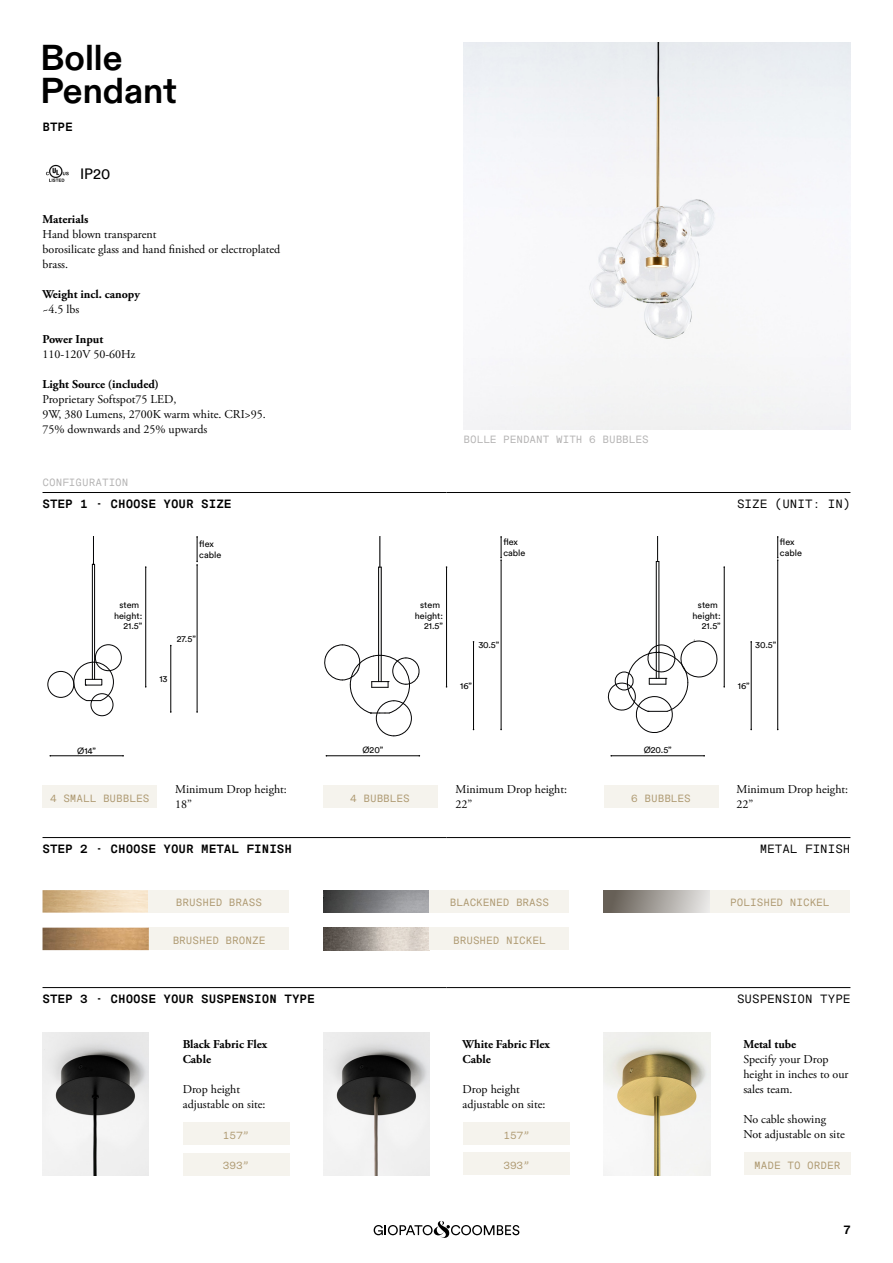
<style>
.page{position:relative;width:893px;height:1263px;background:#fff}
.page>*{position:absolute;margin:0;border:0;box-sizing:border-box;transform-origin:0 0}
.t1{font:700 36px/33px "ABC Diatype";color:#000}
.t2{font:15px "Circular TT";color:#000}
.t3{font:12px/15px "Adobe Garamond Pro";color:#000}
.t4{font:700 12px/15px "Adobe Garamond Pro";color:#000}
.t5{font:700 12px "Messina Sans Mono";color:#000}
.t6{font:12px "Messina Sans Mono";color:#000}
.t7{font:700 12px "ABC Diatype";color:#000}
.t8{font:10.5px "Messina Sans Mono";color:#ad986f}
.t9{font:10.5px "Messina Sans Mono";color:#b3b2b2}
.t10{font:9px/10.5px "Circular TT";color:#000}
</style>
<div class="page">
<svg style="left:374px;top:1221px;width:145px;height:17px"></svg>
<hr style="left:43px;top:492px;width:403px;height:1px;background:#000">
<hr style="left:446px;top:492px;width:404px;height:1px;background:#000">
<img style="left:43px;top:890px;width:106px;height:23px">
<img style="left:323px;top:890px;width:106px;height:23px">
<img style="left:323px;top:928px;width:106px;height:22px">
<div style="left:604px;top:890px;width:106px;height:23px;background:linear-gradient(to right,#5d564c,#e8e7e5)"></div>
<div style="left:183px;top:1123px;width:106px;height:22px;background:#f5f3ed"></div>
<div style="left:149px;top:890px;width:140px;height:23px;background:#f5f3ed"></div>
<div style="left:429px;top:890px;width:140px;height:23px;background:#f5f3ed"></div>
<div style="left:710px;top:890px;width:140px;height:23px;background:#f5f3ed"></div>
<div style="left:149px;top:928px;width:140px;height:22px;background:#f5f3ed"></div>
<div style="left:429px;top:928px;width:140px;height:22px;background:#f5f3ed"></div>
<div style="left:463px;top:1122px;width:107px;height:23px;background:#f5f3ed"></div>
<div style="left:183px;top:1153px;width:106px;height:22px;background:#f5f3ed"></div>
<div style="left:463px;top:1153px;width:107px;height:22px;background:#f5f3ed"></div>
<img style="left:43px;top:928px;width:106px;height:22px">
<hr style="left:43px;top:837px;width:403px;height:1px;background:#000">
<hr style="left:446px;top:837px;width:404px;height:1px;background:#000">
<hr style="left:43px;top:987px;width:403px;height:1px;background:#000">
<hr style="left:446px;top:987px;width:404px;height:1px;background:#000">
<img style="left:463px;top:43px;width:387px;height:386px">
<img style="left:46px;top:164px;width:23px;height:18px">
<div style="left:744px;top:1153px;width:106px;height:22px;background:#f5f3ed"></div>
<div style="left:604px;top:785px;width:114px;height:23px;background:#f5f3ed"></div>
<div style="left:323px;top:785px;width:114px;height:23px;background:#f5f3ed"></div>
<div style="left:43px;top:785px;width:114px;height:23px;background:#f5f3ed"></div>
<hr style="left:658px;top:561px;width:1px;height:90px;background:#010202">
<hr style="left:656px;top:561px;width:1px;height:90px;background:#010202">
<svg style="left:607px;top:640px;width:110px;height:93px"></svg>
<svg style="left:657px;top:536px;width:2px;height:26px"></svg>
<hr style="left:611px;top:755px;width:93px;height:1px;background:#000">
<hr style="left:50px;top:755px;width:73px;height:1px;background:#000">
<svg style="left:92px;top:536px;width:3px;height:29px"></svg>
<hr style="left:92px;top:564px;width:1px;height:115px;background:#020203">
<hr style="left:94px;top:564px;width:1px;height:115px;background:#020203">
<svg style="left:73px;top:661px;width:41px;height:41px"></svg>
<div style="left:95px;top:644px;width:27px;height:27px;border:1px solid #020203;border-radius:50%"></div>
<div style="left:91px;top:693px;width:22px;height:23px;border:1px solid #020203;border-radius:50%"></div>
<div style="left:47px;top:671px;width:27px;height:27px;border:1px solid #020203;border-radius:50%"></div>
<hr style="left:378px;top:567px;width:1px;height:88px;background:#020203">
<hr style="left:381px;top:567px;width:1px;height:88px;background:#020203">
<svg style="left:324px;top:644px;width:96px;height:93px"></svg>
<hr style="left:379px;top:536px;width:1px;height:31px;background:#020203">
<hr style="left:326px;top:755px;width:93px;height:1px;background:#000">
<img style="left:43px;top:1032px;width:106px;height:143px">
<img style="left:323px;top:1032px;width:106px;height:143px">
<img style="left:604px;top:1032px;width:106px;height:143px">
<hr style="left:724px;top:567px;width:1px;height:120px;background:#000">
<hr style="left:446px;top:567px;width:1px;height:120px;background:#000">
<hr style="left:145px;top:567px;width:1px;height:120px;background:#000">
<hr style="left:751px;top:642px;width:1px;height:87px;background:#000">
<hr style="left:473px;top:642px;width:1px;height:87px;background:#000">
<hr style="left:777px;top:560px;width:1px;height:169px;background:#000">
<svg style="left:777px;top:536px;width:1px;height:25px"></svg>
<hr style="left:501px;top:560px;width:1px;height:169px;background:#000">
<svg style="left:500px;top:536px;width:2px;height:25px"></svg>
<hr style="left:171px;top:645px;width:1px;height:67px;background:#000">
<hr style="left:197px;top:565px;width:1px;height:147px;background:#000">
<svg style="left:196px;top:536px;width:2px;height:30px"></svg>
<h1 class="t1" style="left:40px;top:43px;width:138px">Bolle<br>Pendant</h1>
<p class="t5" style="left:43px;top:118px;width:32px">BTPE</p>
<p class="t2" style="left:80px;top:165px;width:32px">IP20</p>
<p class="t4" style="left:43px;top:211px;width:47px">Materials</p>
<p class="t3" style="left:43px;top:227px;width:239px">Hand blown transparent<br>borosilicate glass and hand finished or electroplated brass.</p>
<p class="t4" style="left:43px;top:286px;width:99px">Weight incl. canopy</p>
<p class="t3" style="left:43px;top:302px;width:38px">~4.5 lbs</p>
<p class="t4" style="left:43px;top:331px;width:62px">Power Input</p>
<p class="t3" style="left:43px;top:347px;width:94px">110-120V 50-60Hz</p>
<p class="t4" style="left:43px;top:376px;width:118px">Light Source (included)</p>
<p class="t3" style="left:43px;top:392px;width:225px">Proprietary Softspot75 LED,<br>9W, 380 Lumens, 2700K warm white. CRI&gt;95.<br>75% downwards and 25% upwards</p>
<p class="t9" style="left:43px;top:475px;width:87px">CONFIGURATION</p>
<p class="t9" style="left:463px;top:432px;width:187px">BOLLE PENDANT WITH 6 BUBBLES</p>
<p class="t5" style="left:43px;top:495px;width:191px">STEP 1 - CHOOSE YOUR SIZE</p>
<p class="t6" style="left:737px;top:495px;width:115px">SIZE (UNIT: IN)</p>
<p class="t10" style="left:199px;top:539px;width:23px">flex cable</p>
<p class="t10" style="left:119px;top:600px;width:21px">stem</p>
<p class="t10" style="left:114px;top:610px;width:30px">height:</p>
<p class="t10" style="left:123px;top:621px;width:20px">21.5”</p>
<p class="t10" style="left:177px;top:633px;width:21px">27.5”</p>
<p class="t10" style="left:159px;top:674px;width:10px">13</p>
<p class="t10" style="left:503px;top:537px;width:23px">flex cable</p>
<p class="t10" style="left:780px;top:537px;width:23px">flex cable</p>
<p class="t10" style="left:420px;top:600px;width:21px">stem</p>
<p class="t10" style="left:415px;top:610px;width:30px">height:</p>
<p class="t10" style="left:424px;top:621px;width:20px">21.5”</p>
<p class="t10" style="left:698px;top:600px;width:21px">stem</p>
<p class="t10" style="left:692px;top:610px;width:30px">height:</p>
<p class="t10" style="left:702px;top:621px;width:20px">21.5”</p>
<p class="t10" style="left:478px;top:640px;width:23px">30.5”</p>
<p class="t10" style="left:755px;top:640px;width:23px">30.5”</p>
<p class="t10" style="left:460px;top:681px;width:13px">16”</p>
<p class="t10" style="left:738px;top:681px;width:13px">16”</p>
<p class="t10" style="left:77px;top:745px;width:20px">Ø14”</p>
<p class="t10" style="left:362px;top:745px;width:23px">Ø20”</p>
<p class="t10" style="left:644px;top:745px;width:30px">Ø20.5”</p>
<p class="t8" style="left:50px;top:790px;width:101px">4 SMALL BUBBLES</p>
<p class="t8" style="left:350px;top:790px;width:61px">4 BUBBLES</p>
<p class="t8" style="left:631px;top:790px;width:61px">6 BUBBLES</p>
<p class="t3" style="left:737px;top:782px;width:113px">Minimum Drop height:<br>22”</p>
<p class="t3" style="left:175px;top:782px;width:113px">Minimum Drop height:<br>18”</p>
<p class="t3" style="left:456px;top:782px;width:113px">Minimum Drop height:<br>22”</p>
<p class="t5" style="left:43px;top:840px;width:251px">STEP 2 - CHOOSE YOUR METAL FINISH</p>
<p class="t6" style="left:760px;top:840px;width:92px">METAL FINISH</p>
<p class="t8" style="left:176px;top:895px;width:87px">BRUSHED BRASS</p>
<p class="t8" style="left:450px;top:895px;width:101px">BLACKENED BRASS</p>
<p class="t8" style="left:730px;top:895px;width:101px">POLISHED NICKEL</p>
<p class="t8" style="left:173px;top:933px;width:94px">BRUSHED BRONZE</p>
<p class="t8" style="left:453px;top:933px;width:94px">BRUSHED NICKEL</p>
<p class="t5" style="left:43px;top:990px;width:274px">STEP 3 - CHOOSE YOUR SUSPENSION TYPE</p>
<p class="t6" style="left:737px;top:990px;width:115px">SUSPENSION TYPE</p>
<p class="t4" style="left:183px;top:1036px;width:86px">Black Fabric Flex<br>Cable</p>
<p class="t3" style="left:183px;top:1082px;width:84px">Drop height adjustable on site:</p>
<p class="t8" style="left:223px;top:1128px;width:28px">157”</p>
<p class="t4" style="left:463px;top:1036px;width:89px">White Fabric Flex<br>Cable</p>
<p class="t3" style="left:463px;top:1082px;width:84px">Drop height adjustable on site:</p>
<p class="t8" style="left:503px;top:1128px;width:28px">157”</p>
<p class="t8" style="left:223px;top:1158px;width:28px">393”</p>
<p class="t8" style="left:503px;top:1158px;width:28px">393”</p>
<p class="t4" style="left:743px;top:1036px;width:54px">Metal tube</p>
<p class="t3" style="left:743px;top:1052px;width:107px">Specify your Drop height in inches to our sales team.</p>
<p class="t3" style="left:743px;top:1112px;width:103px">No cable showing<br>Not adjustable on site</p>
<p class="t8" style="left:754px;top:1158px;width:87px">MADE TO ORDER</p>
<p class="t7" style="left:844px;top:1223px;width:8px">7</p>
</div>
